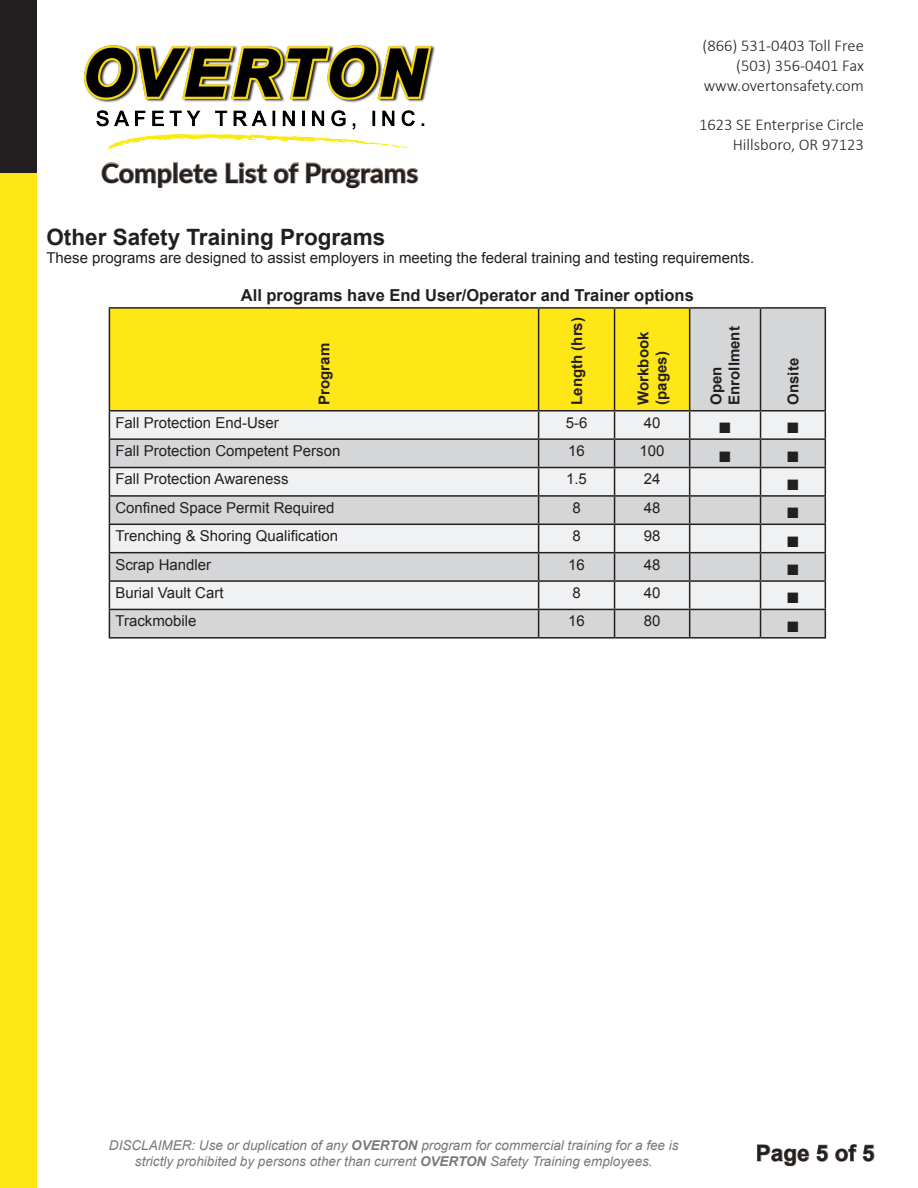
<style>
.page{position:relative;width:918px;height:1188px;background:#fff}
.page>*{position:absolute;margin:0;border:0;box-sizing:border-box;transform-origin:0 0}
.t1{font:700 27px "Lato";color:#231f20}
.t2{font:700 22.5px "Arial";color:#231f20}
.t3{font:22.5px "Arial";color:#231f20}
.t4{font:300 16.5px/19.8px "Calibri";color:#231f20;text-align:right}
.t5{font:700 16.5px "Arial";color:#231f20}
.t6{font:15px "Arial";color:#231f20}
.t7{font:700 15px "Arial";color:#231f20}
.t8{font:italic 13.5px/16.2px "Arial";color:#76787b;text-align:center}
.s1{font-weight:700}
</style>
<div class="page">
<svg style="left:101px;top:161px;width:117px;height:27px"></svg>
<svg style="left:225px;top:162px;width:194px;height:27px"></svg>
<svg style="left:757px;top:1144px;width:53px;height:22px"></svg>
<svg style="left:816px;top:1144px;width:13px;height:18px"></svg>
<svg style="left:835px;top:1144px;width:40px;height:18px"></svg>
<div style="left:0;top:0;width:37px;height:173px;background:#231f20"></div>
<div style="left:0;top:173px;width:37px;height:1015px;background:#ffe616"></div>
<img style="left:84px;top:44px;width:351px;height:105px">
<svg style="left:110px;top:309px;width:715px;height:328px;background:#eedf5b"></svg>
<svg style="left:110px;top:412px;width:715px;height:197px;fill:#f0f1f2"></svg>
<hr style="left:109px;top:307px;width:430px;height:2px;background:#231f20">
<hr style="left:109px;top:309px;width:1px;height:101px;background:#231f20">
<hr style="left:539px;top:307px;width:76px;height:2px;background:#231f20">
<hr style="left:538px;top:309px;width:1px;height:101px;background:#231f20">
<hr style="left:615px;top:307px;width:75px;height:2px;background:#231f20">
<hr style="left:614px;top:309px;width:1px;height:101px;background:#231f20">
<hr style="left:690px;top:307px;width:71px;height:2px;background:#231f20">
<hr style="left:689px;top:309px;width:1px;height:101px;background:#231f20">
<hr style="left:761px;top:307px;width:65px;height:2px;background:#231f20">
<hr style="left:760px;top:309px;width:1px;height:101px;background:#231f20">
<hr style="left:825px;top:309px;width:1px;height:101px;background:#231f20">
<hr style="left:109px;top:410px;width:430px;height:2px;background:#231f20">
<hr style="left:539px;top:410px;width:76px;height:2px;background:#231f20">
<hr style="left:615px;top:410px;width:75px;height:2px;background:#231f20">
<hr style="left:690px;top:410px;width:71px;height:2px;background:#231f20">
<hr style="left:761px;top:410px;width:65px;height:2px;background:#231f20">
<hr style="left:109px;top:438px;width:430px;height:2px;background:#231f20">
<hr style="left:539px;top:438px;width:76px;height:2px;background:#231f20">
<hr style="left:615px;top:438px;width:75px;height:2px;background:#231f20">
<hr style="left:690px;top:438px;width:71px;height:2px;background:#231f20">
<hr style="left:761px;top:438px;width:65px;height:2px;background:#231f20">
<hr style="left:109px;top:467px;width:430px;height:1px;background:#231f20">
<hr style="left:539px;top:467px;width:76px;height:1px;background:#231f20">
<hr style="left:615px;top:467px;width:75px;height:1px;background:#231f20">
<hr style="left:690px;top:467px;width:71px;height:1px;background:#231f20">
<hr style="left:761px;top:467px;width:65px;height:1px;background:#231f20">
<hr style="left:109px;top:495px;width:430px;height:2px;background:#231f20">
<hr style="left:539px;top:495px;width:76px;height:2px;background:#231f20">
<hr style="left:615px;top:495px;width:75px;height:2px;background:#231f20">
<hr style="left:690px;top:495px;width:71px;height:2px;background:#231f20">
<hr style="left:761px;top:495px;width:65px;height:2px;background:#231f20">
<hr style="left:109px;top:524px;width:430px;height:1px;background:#231f20">
<hr style="left:539px;top:524px;width:76px;height:1px;background:#231f20">
<hr style="left:615px;top:524px;width:75px;height:1px;background:#231f20">
<hr style="left:690px;top:524px;width:71px;height:1px;background:#231f20">
<hr style="left:761px;top:524px;width:65px;height:1px;background:#231f20">
<hr style="left:109px;top:552px;width:430px;height:1px;background:#231f20">
<hr style="left:539px;top:552px;width:76px;height:1px;background:#231f20">
<hr style="left:615px;top:552px;width:75px;height:1px;background:#231f20">
<hr style="left:690px;top:552px;width:71px;height:1px;background:#231f20">
<hr style="left:761px;top:552px;width:65px;height:1px;background:#231f20">
<hr style="left:109px;top:580px;width:430px;height:2px;background:#231f20">
<hr style="left:539px;top:580px;width:76px;height:2px;background:#231f20">
<hr style="left:615px;top:580px;width:75px;height:2px;background:#231f20">
<hr style="left:690px;top:580px;width:71px;height:2px;background:#231f20">
<hr style="left:761px;top:580px;width:65px;height:2px;background:#231f20">
<hr style="left:109px;top:609px;width:430px;height:1px;background:#231f20">
<svg style="left:109px;top:412px;width:1px;height:225px"></svg>
<hr style="left:539px;top:609px;width:76px;height:1px;background:#231f20">
<svg style="left:538px;top:412px;width:1px;height:225px"></svg>
<hr style="left:615px;top:609px;width:75px;height:1px;background:#231f20">
<svg style="left:614px;top:412px;width:1px;height:225px"></svg>
<hr style="left:690px;top:609px;width:71px;height:1px;background:#231f20">
<svg style="left:689px;top:412px;width:1px;height:225px"></svg>
<hr style="left:761px;top:609px;width:65px;height:1px;background:#231f20">
<svg style="left:760px;top:412px;width:1px;height:225px"></svg>
<svg style="left:825px;top:412px;width:1px;height:225px"></svg>
<hr style="left:109px;top:637px;width:430px;height:2px;background:#231f20">
<hr style="left:539px;top:637px;width:76px;height:2px;background:#231f20">
<hr style="left:615px;top:637px;width:75px;height:2px;background:#231f20">
<hr style="left:690px;top:637px;width:71px;height:2px;background:#231f20">
<hr style="left:761px;top:637px;width:65px;height:2px;background:#231f20">
<h1 class="t1" style="left:101px;top:153px;width:319px">Complete List of Programs</h1>
<p class="t4" style="left:702px;top:36px;width:163px">(866) 531-0403 Toll Free (503) 356-0401 Fax www.overtonsafety.com</p>
<p class="t4" style="left:699px;top:115px;width:166px">1623 SE Enterprise Circle<br>Hillsboro, OR 97123</p>
<p class="t2" style="left:46px;top:222px;width:340px">Other Safety Training Programs</p>
<p class="t6" style="left:46px;top:248px;width:709px">These programs are designed to assist employers in meeting the federal training and testing requirements.</p>
<p class="t5" style="left:241px;top:284px;width:454px">All programs have End User/Operator and Trainer options</p>
<p class="t7" style="left:314px;top:405px;width:63px;rotate:-90deg">Program</p>
<p class="t7" style="left:567px;top:405px;width:89px;rotate:-90deg">Length (hrs)</p>
<p class="t7" style="left:724px;top:405px;width:80px;rotate:-90deg">Enrollment</p>
<p class="t7" style="left:633px;top:405px;width:75px;rotate:-90deg">Workbook</p>
<p class="t7" style="left:651px;top:405px;width:55px;rotate:-90deg">(pages)</p>
<p class="t7" style="left:706px;top:405px;width:40px;rotate:-90deg">Open</p>
<p class="t7" style="left:783px;top:405px;width:48px;rotate:-90deg">Onsite</p>
<p class="t6" style="left:115px;top:413px;width:165px">Fall Protection End-User</p>
<p class="t6" style="left:566px;top:413px;width:23px">5-6</p>
<p class="t6" style="left:644px;top:413px;width:18px">40</p>
<p class="t3" style="left:718px;top:411px;width:15px">■</p>
<p class="t3" style="left:786px;top:411px;width:15px">■</p>
<p class="t6" style="left:115px;top:441px;width:227px">Fall Protection Competent Person</p>
<p class="t6" style="left:568px;top:441px;width:18px">16</p>
<p class="t6" style="left:640px;top:441px;width:27px">100</p>
<p class="t3" style="left:718px;top:439px;width:15px">■</p>
<p class="t3" style="left:786px;top:439px;width:15px">■</p>
<p class="t6" style="left:115px;top:469px;width:175px">Fall Protection Awareness</p>
<p class="t6" style="left:566px;top:469px;width:22px">1.5</p>
<p class="t6" style="left:644px;top:469px;width:18px">24</p>
<p class="t3" style="left:786px;top:467px;width:15px">■</p>
<p class="t6" style="left:115px;top:498px;width:221px">Confined Space Permit Required</p>
<p class="t6" style="left:572px;top:498px;width:10px">8</p>
<p class="t6" style="left:644px;top:498px;width:18px">48</p>
<p class="t3" style="left:786px;top:496px;width:15px">■</p>
<p class="t6" style="left:115px;top:526px;width:224px">Trenching &amp; Shoring Qualification</p>
<p class="t6" style="left:572px;top:526px;width:10px">8</p>
<p class="t6" style="left:644px;top:526px;width:18px">98</p>
<p class="t3" style="left:786px;top:524px;width:15px">■</p>
<p class="t6" style="left:115px;top:555px;width:97px">Scrap Handler</p>
<p class="t6" style="left:568px;top:555px;width:18px">16</p>
<p class="t6" style="left:644px;top:555px;width:18px">48</p>
<p class="t3" style="left:786px;top:552px;width:15px">■</p>
<p class="t6" style="left:115px;top:583px;width:110px">Burial Vault Cart</p>
<p class="t6" style="left:572px;top:583px;width:10px">8</p>
<p class="t6" style="left:644px;top:583px;width:18px">40</p>
<p class="t3" style="left:786px;top:581px;width:15px">■</p>
<p class="t6" style="left:115px;top:611px;width:83px">Trackmobile</p>
<p class="t6" style="left:568px;top:611px;width:18px">16</p>
<p class="t6" style="left:644px;top:611px;width:18px">80</p>
<p class="t3" style="left:786px;top:609px;width:15px">■</p>
<p class="t8" style="left:109px;top:1137px;width:571px">DISCLAIMER: Use or duplication of any <span class="s1">OVERTON</span> program for commercial training for a fee is strictly prohibited by persons other than current <span class="s1">OVERTON</span> Safety Training employees.</p>
<h2 class="t2" style="left:756px;top:1138px;width:120px">Page 5 of 5</h2>
</div>
